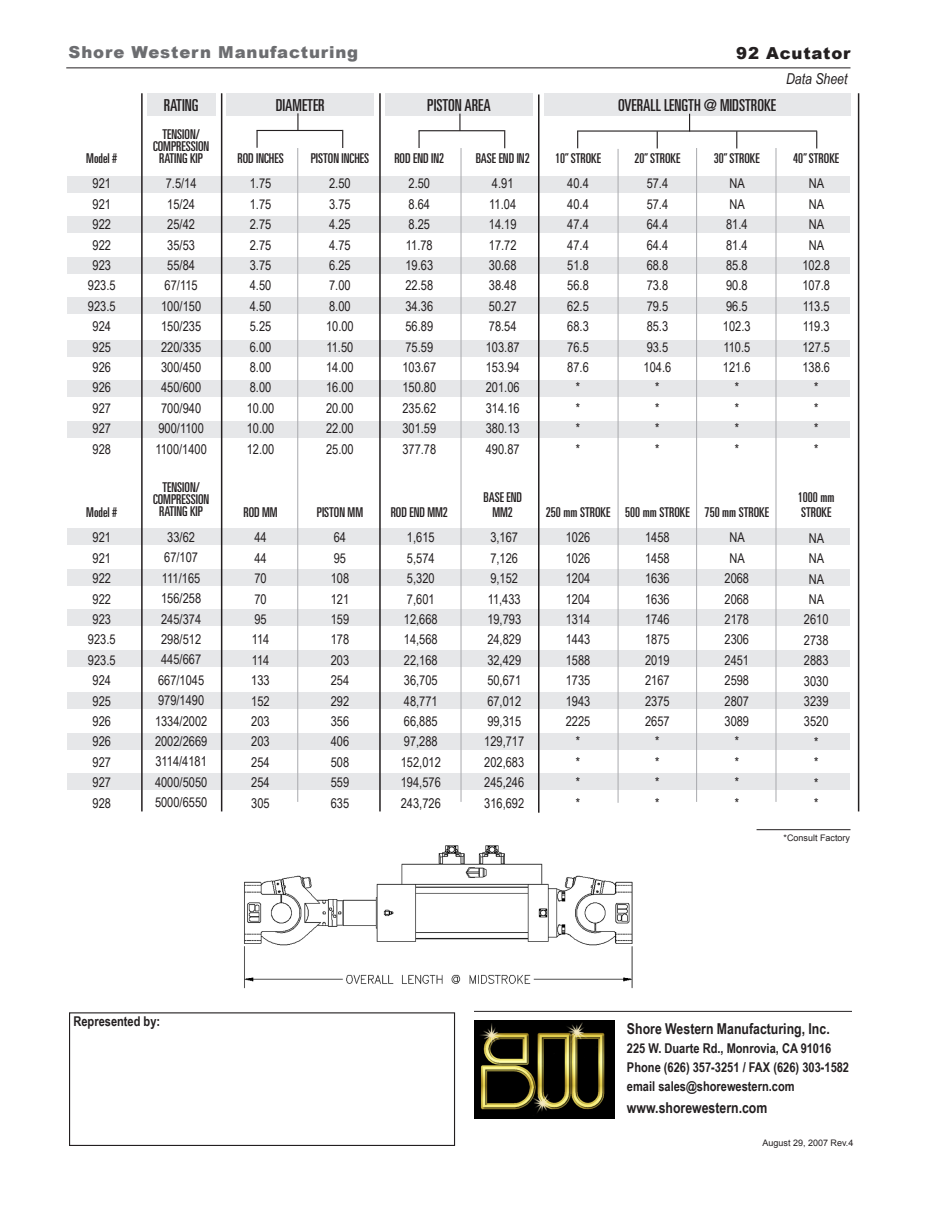
<style>
.page{position:relative;width:945px;height:1215px;background:#fff}
.page>*{position:absolute;margin:0;border:0;box-sizing:border-box;transform-origin:0 0}
.t1{font:ultra-condensed 16.5px "Univers";color:#231f20}
.t2{font:900 16.5px "Arial";letter-spacing:.05em;color:#6c6d70}
.t3{font:900 16.5px "Arial";letter-spacing:.05em;color:#231f20}
.t4{font:700 15px "Arial Narrow";color:#231f20}
.t5{font:italic 15px "Arial Narrow";color:#231f20}
.t6{font:13.5px/20.4px "Arial Narrow";color:#231f20;text-align:center}
.t7{font:ultra-condensed 13.5px/12px "Univers";color:#231f20;text-align:center}
.t8{font:700 13.5px/18.9px "Arial Narrow";color:#231f20}
.t9{font:9px "Arial";color:#231f20}
</style>
<div class="page">
<div style="left:67px;top:176px;width:783px;height:17px;background:#e6e7e9"></div>
<div style="left:67px;top:216px;width:783px;height:17px;background:#e6e7e9"></div>
<div style="left:67px;top:297px;width:783px;height:17px;background:#e6e7e9"></div>
<div style="left:67px;top:257px;width:783px;height:17px;background:#e6e7e9"></div>
<div style="left:67px;top:340px;width:783px;height:17px;background:#e6e7e9"></div>
<div style="left:67px;top:380px;width:783px;height:17px;background:#e6e7e9"></div>
<div style="left:67px;top:421px;width:783px;height:17px;background:#e6e7e9"></div>
<div style="left:68px;top:528px;width:782px;height:17px;background:#e6e7e9"></div>
<div style="left:68px;top:569px;width:782px;height:17px;background:#e6e7e9"></div>
<div style="left:68px;top:650px;width:782px;height:17px;background:#e6e7e9"></div>
<div style="left:68px;top:609px;width:782px;height:17px;background:#e6e7e9"></div>
<div style="left:68px;top:692px;width:782px;height:17px;background:#e6e7e9"></div>
<div style="left:68px;top:733px;width:782px;height:17px;background:#e6e7e9"></div>
<div style="left:68px;top:773px;width:782px;height:17px;background:#e6e7e9"></div>
<hr style="left:66px;top:68px;width:784px;height:1px;background:#231f20">
<div style="left:147px;top:93px;width:68px;height:23px;background:#e6e7e9"></div>
<div style="left:226px;top:93px;width:148px;height:23px;background:#e6e7e9"></div>
<div style="left:385px;top:93px;width:148px;height:23px;background:#e6e7e9"></div>
<div style="left:544px;top:93px;width:306px;height:23px;background:#e6e7e9"></div>
<hr style="left:757px;top:829px;width:93px;height:1px;background:#231f20">
<hr style="left:474px;top:1011px;width:378px;height:1px;background:#231f20">
<img style="left:474px;top:1020px;width:140px;height:98px">
<div style="left:69px;top:1012px;width:386px;height:134px;border:1px solid #231f20"></div>
<img style="left:244px;top:845px;width:389px;height:144px">
<hr style="left:538px;top:94px;width:2px;height:719px;background:#231f20">
<hr style="left:379px;top:93px;width:2px;height:718px;background:#231f20">
<hr style="left:221px;top:93px;width:1px;height:718px;background:#231f20">
<hr style="left:858px;top:93px;width:1px;height:718px;background:#231f20">
<hr style="left:141px;top:93px;width:2px;height:718px;background:#231f20">
<svg style="left:689px;top:114px;width:1px;height:16px"></svg>
<svg style="left:816px;top:132px;width:1px;height:16px"></svg>
<hr style="left:577px;top:130px;width:240px;height:2px;background:#231f20">
<svg style="left:736px;top:131px;width:1px;height:17px"></svg>
<svg style="left:657px;top:131px;width:1px;height:17px"></svg>
<svg style="left:577px;top:131px;width:1px;height:17px"></svg>
<svg style="left:504px;top:130px;width:1px;height:18px"></svg>
<svg style="left:418px;top:131px;width:2px;height:17px"></svg>
<svg style="left:459px;top:114px;width:1px;height:16px"></svg>
<hr style="left:418px;top:130px;width:86px;height:1px;background:#231f20">
<svg style="left:342px;top:130px;width:1px;height:18px"></svg>
<svg style="left:256px;top:131px;width:2px;height:17px"></svg>
<svg style="left:297px;top:113px;width:1px;height:17px"></svg>
<hr style="left:256px;top:130px;width:86px;height:1px;background:#231f20">
<hr style="left:618px;top:149px;width:1px;height:654px;background:#a8a9ad">
<hr style="left:696px;top:148px;width:1px;height:654px;background:#a8a9ad">
<hr style="left:776px;top:148px;width:1px;height:654px;background:#a8a9ad">
<hr style="left:461px;top:148px;width:1px;height:654px;background:#a8a9ad">
<hr style="left:297px;top:148px;width:1px;height:654px;background:#a8a9ad">
<p class="t2" style="left:69px;top:43px;width:291px">Shore Western Manufacturing</p>
<p class="t3" style="left:736px;top:44px;width:116px">92 Acutator</p>
<p class="t5" style="left:786px;top:70px;width:63px">Data Sheet</p>
<p class="t7" style="left:86px;top:152px;width:33px">Model #</p>
<p class="t6" style="left:88px;top:173px;width:29px">921<br>921<br>922<br>922<br>923<br>923.5<br>923.5<br>924<br>925<br>926<br>926<br>927<br>927<br>928</p>
<p class="t7" style="left:86px;top:506px;width:33px">Model #</p>
<p class="t6" style="left:88px;top:527px;width:29px">921<br>921<br>922<br>922<br>923<br>923.5<br>923.5<br>924<br>925<br>926<br>926<br>927<br>927<br>928</p>
<p class="t1" style="left:164px;top:95px;width:36px">RATING</p>
<p class="t1" style="left:276px;top:95px;width:50px">DIAMETER</p>
<p class="t1" style="left:427px;top:95px;width:65px">PISTON AREA</p>
<p class="t1" style="left:618px;top:95px;width:159px">OVERALL LENGTH @ MIDSTROKE</p>
<p class="t7" style="left:153px;top:128px;width:58px">TENSION/<br>COMPRESSION<br>RATING KIP</p>
<p class="t6" style="left:155px;top:173px;width:53px">7.5/14<br>15/24<br>25/42<br>35/53<br>55/84<br>67/115<br>100/150<br>150/235<br>220/335<br>300/450<br>450/600<br>700/940<br>900/1100<br>1100/1400</p>
<p class="t7" style="left:237px;top:152px;width:48px">ROD INCHES</p>
<p class="t6" style="left:247px;top:173px;width:29px;text-align:left">1.75<br>1.75<br>2.75<br>2.75<br>3.75<br>4.50<br>4.50<br>5.25<br>6.00<br>8.00<br>8.00<br>10.00<br>10.00<br>12.00</p>
<p class="t7" style="left:311px;top:152px;width:60px">PISTON INCHES</p>
<p class="t6" style="left:326px;top:173px;width:29px;text-align:left">2.50<br>3.75<br>4.25<br>4.75<br>6.25<br>7.00<br>8.00<br>10.00<br>11.50<br>14.00<br>16.00<br>20.00<br>22.00<br>25.00</p>
<p class="t7" style="left:394px;top:152px;width:51px">ROD END IN2</p>
<p class="t6" style="left:402px;top:173px;width:35px">2.50<br>8.64<br>8.25<br>11.78<br>19.63<br>22.58<br>34.36<br>56.89<br>75.59<br>103.67<br>150.80<br>235.62<br>301.59<br>377.78</p>
<p class="t7" style="left:476px;top:152px;width:55px">BASE END IN2</p>
<p class="t6" style="left:486px;top:173px;width:35px">4.91<br>11.04<br>14.19<br>17.72<br>30.68<br>38.48<br>50.27<br>78.54<br>103.87<br>153.94<br>201.06<br>314.16<br>380.13<br>490.87</p>
<p class="t7" style="left:555px;top:152px;width:47px">10” STROKE</p>
<p class="t6" style="left:567px;top:173px;width:23px">40.4<br>40.4<br>47.4<br>47.4<br>51.8<br>56.8<br>62.5<br>68.3<br>76.5<br>87.6 *<br>*<br>*<br>*</p>
<p class="t7" style="left:635px;top:152px;width:47px">20” STROKE</p>
<p class="t6" style="left:644px;top:173px;width:29px">57.4<br>57.4<br>64.4<br>64.4<br>68.8<br>73.8<br>79.5<br>85.3<br>93.5<br>104.6 *<br>*<br>*<br>*</p>
<p class="t7" style="left:714px;top:152px;width:47px">30” STROKE</p>
<p class="t6" style="left:723px;top:173px;width:29px">NA<br>NA<br>81.4<br>81.4<br>85.8<br>90.8<br>96.5<br>102.3<br>110.5<br>121.6 *<br>*<br>*<br>*</p>
<p class="t7" style="left:793px;top:152px;width:47px">40” STROKE</p>
<p class="t6" style="left:802px;top:173px;width:29px">NA<br>NA<br>NA<br>NA<br>102.8<br>107.8<br>113.5<br>119.3<br>127.5<br>138.6 *<br>*<br>*<br>*</p>
<p class="t7" style="left:153px;top:481px;width:58px">TENSION/<br>COMPRESSION<br>RATING KIP</p>
<p class="t6" style="left:155px;top:527px;width:54px">33/62<br>67/107<br>111/165<br>156/258<br>245/374<br>298/512<br>445/667<br>667/1045<br>979/1490<br>1334/2002<br>2002/2669<br>3114/4181<br>4000/5050<br>5000/6550</p>
<p class="t7" style="left:243px;top:506px;width:36px">ROD MM</p>
<p class="t6" style="left:251px;top:527px;width:20px;text-align:left">44<br>44<br>70<br>70<br>95<br>114<br>114<br>133<br>152<br>203<br>203<br>254<br>254<br>305</p>
<p class="t7" style="left:317px;top:506px;width:48px">PISTON MM</p>
<p class="t6" style="left:331px;top:527px;width:20px;text-align:left">64<br>95<br>108<br>121<br>159<br>178<br>203<br>254<br>292<br>356<br>406<br>508<br>559<br>635</p>
<p class="t7" style="left:391px;top:506px;width:59px">ROD END MM2</p>
<p class="t6" style="left:401px;top:527px;width:42px">1,615<br>5,574<br>5,320<br>7,601<br>12,668<br>14,568<br>22,168<br>36,705<br>48,771<br>66,885<br>97,288<br>152,012<br>194,576<br>243,726</p>
<p class="t7" style="left:484px;top:489px;width:40px;line-height:15px">BASE END<br>MM2</p>
<p class="t6" style="left:484px;top:527px;width:42px">3,167<br>7,126<br>9,152<br>11,433<br>19,793<br>24,829<br>32,429<br>50,671<br>67,012<br>99,315<br>129,717<br>202,683<br>245,246<br>316,692</p>
<p class="t7" style="left:546px;top:506px;width:66px">250 mm STROKE</p>
<p class="t6" style="left:566px;top:527px;width:26px">1026<br>1026<br>1204<br>1204<br>1314<br>1443<br>1588<br>1735<br>1943<br>2225 *<br>*<br>*<br>*</p>
<p class="t7" style="left:625px;top:506px;width:66px">500 mm STROKE</p>
<p class="t6" style="left:645px;top:527px;width:26px">1458<br>1458<br>1636<br>1636<br>1746<br>1875<br>2019<br>2167<br>2375<br>2657 *<br>*<br>*<br>*</p>
<p class="t7" style="left:705px;top:506px;width:66px">750 mm STROKE</p>
<p class="t6" style="left:725px;top:527px;width:26px">NA<br>NA<br>2068<br>2068<br>2178<br>2306<br>2451<br>2598<br>2807<br>3089 *<br>*<br>*<br>*</p>
<p class="t7" style="left:798px;top:490px;width:38px;line-height:15px;text-align:left">1000 mm<br>STROKE</p>
<p class="t6" style="left:804px;top:528px;width:26px">NA<br>NA<br>NA<br>NA<br>2610<br>2738<br>2883<br>3030<br>3239<br>3520 *<br>*<br>*<br>*</p>
<p class="t9" style="left:784px;top:832px;width:68px">*Consult Factory</p>
<p class="t8" style="left:74px;top:1012px;width:88px">Represented by:</p>
<p class="t4" style="left:627px;top:1020px;width:204px">Shore Western Manufacturing, Inc.</p>
<p class="t8" style="left:627px;top:1039px;width:224px">225 W. Duarte Rd., Monrovia, CA 91016<br>Phone (626) 357-3251 / FAX (626) 303-1582 email sales@shorewestern.com</p>
<p class="t4" style="left:627px;top:1099px;width:142px">www.shorewestern.com</p>
<p class="t9" style="left:763px;top:1137px;width:92px">August 29, 2007 Rev.4</p>
</div>
